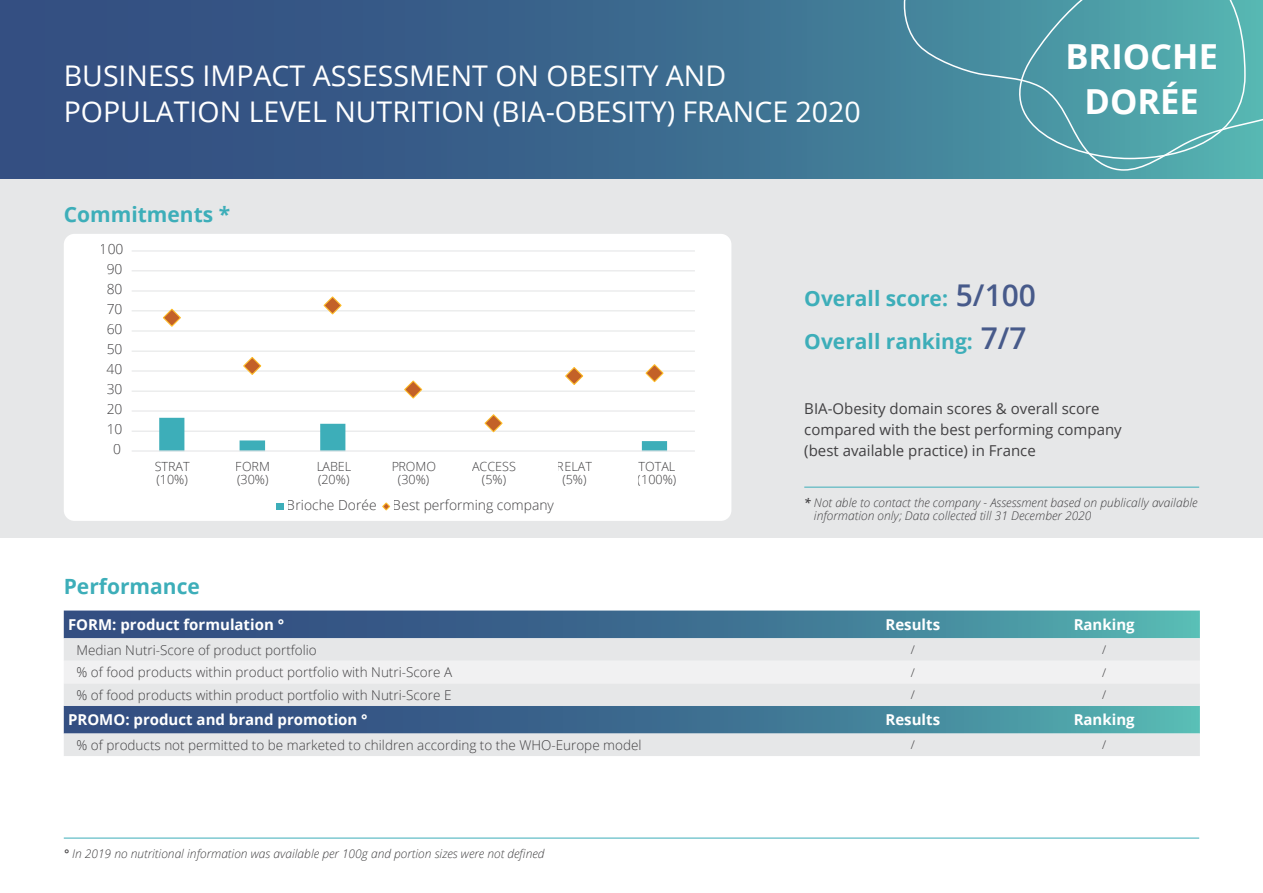
<style>
.page{position:relative;width:1263px;height:893px;background:#fff}
.page>*{position:absolute;margin:0;border:0;box-sizing:border-box;transform-origin:0 0}
.Shop{font:700 34.5px/45px "Open Sans";color:#fff;text-align:center}
.Title_1{font:28.5px/36px "Open Sans";color:#fff}
.Title_2___Numbers{font:700 21px "Open Sans";color:#3daeb9}
.Title_2{font:700 21px "Open Sans";color:#3daeb9}
.Body{font:15px/21px "Open Sans";color:#414042}
.Table_Header_White_L{font:700 15px "Open Sans";color:#fff}
.Table_Header_White_C{font:700 15px "Open Sans";color:#fff}
.t1{font:300 13.8px "Open Sans";color:#414042}
.Table_Body{font:300 13.5px "Open Sans";color:#414042}
.t2{font:300 12.6px/13.2px "Open Sans";color:#414042}
.Footnote_semibold_It{font:italic 300 12px/13.5px "Open Sans";color:#414042}
.Footnote_Light_Itali{font:italic 300 12px "Open Sans";color:#414042}
.Table_Number{font:300 12px "Open Sans";color:#414042}
.s1{font-weight:600;font-size:30px;color:#475a8a}
.s2{font-weight:600}
</style>
<div class="page">
<div style="left:0;top:177px;width:1263px;height:361px;background:#e6e7e8"></div>
<svg style="left:0;top:0;width:1263px;height:179px;background:#39618a"></svg>
<hr style="left:64px;top:838px;width:1135px;height:1px;background:#3daeb9">
<div style="left:64px;top:234px;width:667px;height:287px;background:#fff;border-radius:11px"></div>
<hr style="left:132px;top:250px;width:563px;height:2px;background:#e6e7e8">
<hr style="left:132px;top:270px;width:563px;height:1px;background:#e6e7e8">
<hr style="left:132px;top:290px;width:563px;height:2px;background:#e6e7e8">
<hr style="left:132px;top:310px;width:563px;height:1px;background:#e6e7e8">
<hr style="left:132px;top:330px;width:563px;height:2px;background:#e6e7e8">
<hr style="left:132px;top:351px;width:563px;height:1px;background:#e6e7e8">
<hr style="left:132px;top:370px;width:563px;height:2px;background:#e6e7e8">
<hr style="left:132px;top:391px;width:563px;height:1px;background:#e6e7e8">
<hr style="left:132px;top:410px;width:563px;height:2px;background:#e6e7e8">
<hr style="left:132px;top:431px;width:563px;height:1px;background:#e6e7e8">
<hr style="left:132px;top:450px;width:563px;height:2px;background:#e6e7e8">
<svg style="left:162px;top:308px;width:20px;height:19px"></svg>
<svg style="left:243px;top:357px;width:19px;height:18px"></svg>
<svg style="left:322px;top:296px;width:21px;height:19px"></svg>
<svg style="left:403px;top:380px;width:20px;height:19px"></svg>
<svg style="left:159px;top:414px;width:508px;height:37px"></svg>
<svg style="left:565px;top:367px;width:19px;height:18px"></svg>
<svg style="left:645px;top:364px;width:19px;height:19px"></svg>
<div style="left:277px;top:503px;width:7px;height:7px;background:#3daeb9"></div>
<svg style="left:382px;top:502px;width:9px;height:9px"></svg>
<svg style="left:64px;top:610px;width:1136px;height:28px;background:#427594"></svg>
<svg style="left:64px;top:638px;width:1136px;height:118px;background:#b6c6cf"></svg>
<div style="left:64px;top:661px;width:1136px;height:22px;background:#f1f1f2"></div>
<svg style="left:896px;top:0;width:367px;height:171px;background:#4b93a2"></svg>
<svg style="left:985px;top:0;width:261px;height:160px;background:#52a2aa"></svg>
<hr style="left:804px;top:487px;width:395px;height:1px;background:#3daeb9">
<p class="Title_1" style="left:64px;top:57px;width:798px">BUSINESS IMPACT ASSESSMENT ON OBESITY AND<br>POPULATION LEVEL NUTRITION (BIA-OBESITY) FRANCE 2020</p>
<p class="Title_2" style="left:64px;top:199px;width:168px">Commitments *</p>
<p class="t1" style="left:100px;top:239px;width:25px">100</p>
<p class="t1" style="left:106px;top:260px;width:17px">90</p>
<p class="t1" style="left:106px;top:279px;width:17px">80</p>
<p class="t1" style="left:106px;top:300px;width:17px">70</p>
<p class="t1" style="left:106px;top:320px;width:17px">60</p>
<p class="t1" style="left:106px;top:340px;width:17px">50</p>
<p class="t1" style="left:106px;top:360px;width:17px">40</p>
<p class="t1" style="left:106px;top:380px;width:17px">30</p>
<p class="Title_2___Numbers" style="left:804px;top:283px;width:233px">Overall score: <span class="s1">5/100</span></p>
<p class="Title_2___Numbers" style="left:804px;top:327px;width:224px">Overall ranking: <span class="s1">7/7</span></p>
<p class="Shop" style="left:1065px;top:33px;width:154px">BRIOCHE<br>DORÉE</p>
<p class="t1" style="left:106px;top:400px;width:17px">20</p>
<p class="t1" style="left:106px;top:420px;width:17px">10</p>
<p class="t1" style="left:113px;top:440px;width:9px">0</p>
<p class="t2" style="left:155px;top:459px;width:37px">STRAT (10%)</p>
<p class="t2" style="left:236px;top:459px;width:36px">FORM (30%)</p>
<p class="t2" style="left:316px;top:459px;width:37px">LABEL (20%)</p>
<p class="t2" style="left:391px;top:459px;width:46px;text-align:center">PROMO (30%)</p>
<p class="t2" style="left:472px;top:459px;width:45px;text-align:center">ACCESS (5%)</p>
<p class="t2" style="left:557px;top:459px;width:37px;text-align:center">RELAT (5%)</p>
<p class="t2" style="left:638px;top:459px;width:40px">TOTAL (100%)</p>
<p class="t1" style="left:287px;top:496px;width:268px">Brioche Dorée Best performing company</p>
<p class="Title_2" style="left:64px;top:571px;width:138px">Performance</p>
<p class="Body" style="left:804px;top:398px;width:319px">BIA-Obesity domain scores &amp; overall score compared with the best performing company (best available practice) in France</p>
<p class="Footnote_semibold_It" style="left:814px;top:495px;width:385px;text-indent:-10px"><span class="s2">*</span> Not able to contact the company - Assessment based on publically available information only; Data collected till 31 December 2020</p>
<p class="Table_Header_White_L" style="left:68px;top:614px;width:218px">FORM: product formulation °</p>
<p class="Table_Header_White_C" style="left:885px;top:614px;width:56px">Results</p>
<p class="Table_Header_White_C" style="left:1074px;top:614px;width:63px">Ranking</p>
<p class="Table_Body" style="left:77px;top:641px;width:242px">Median Nutri-Score of product portfolio</p>
<p class="Table_Number" style="left:911px;top:642px;width:6px">/</p>
<p class="Table_Number" style="left:1102px;top:642px;width:6px">/</p>
<p class="Table_Body" style="left:77px;top:663px;width:377px">% of food products within product portfolio with Nutri-Score A</p>
<p class="Table_Number" style="left:911px;top:664px;width:6px">/</p>
<p class="Table_Number" style="left:1102px;top:664px;width:6px">/</p>
<p class="Table_Body" style="left:77px;top:686px;width:376px">% of food products within product portfolio with Nutri-Score E</p>
<p class="Table_Number" style="left:911px;top:687px;width:6px">/</p>
<p class="Table_Number" style="left:1102px;top:687px;width:6px">/</p>
<p class="Table_Header_White_L" style="left:68px;top:709px;width:301px">PROMO: product and brand promotion °</p>
<p class="Table_Header_White_C" style="left:885px;top:709px;width:56px">Results</p>
<p class="Table_Header_White_C" style="left:1074px;top:709px;width:63px">Ranking</p>
<p class="Table_Body" style="left:77px;top:736px;width:567px">% of products not permitted to be marketed to children according to the WHO-Europe model</p>
<p class="Table_Number" style="left:911px;top:737px;width:6px">/</p>
<p class="Table_Number" style="left:1102px;top:737px;width:6px">/</p>
<p class="Footnote_Light_Itali" style="left:64px;top:845px;width:482px"><span class="s2">°</span> In 2019 no nutritional information was available per 100g and portion sizes were not defined</p>
</div>
